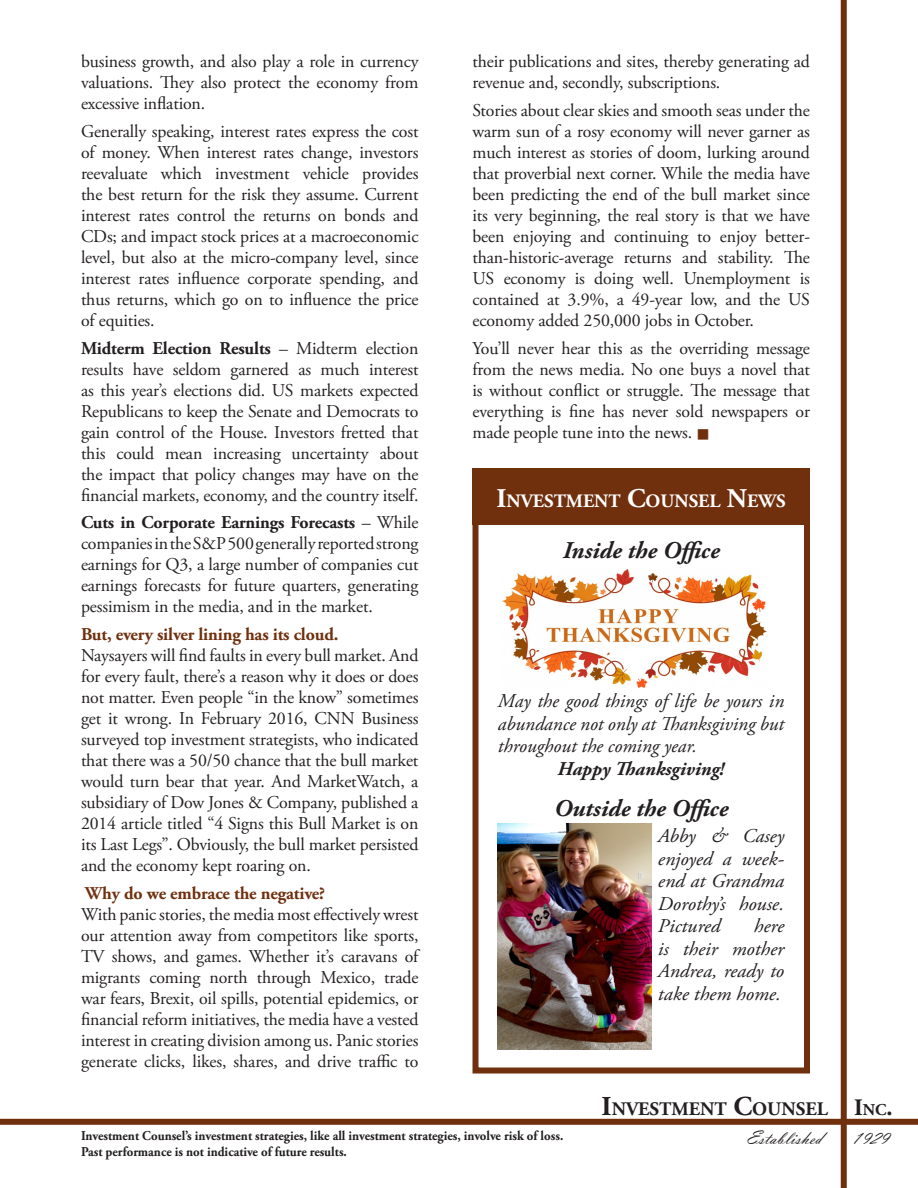
<style>
.page{position:relative;width:918px;height:1188px;background:#fff}
.page>*{position:absolute;margin:0;border:0;box-sizing:border-box;transform-origin:0 0}
.t1{font:italic 700 24px "Adobe Garamond Pro";color:#231f20}
.t2{font:19.8px "Vladimir Script";color:#231f20}
.t3{font:italic 19.5px/22.5px "Adobe Garamond Pro";color:#231f20;text-align:justify;scale:1.04 1}
.t4{font:italic 19.5px/22.5px "Adobe Garamond Pro";color:#231f20;text-align:justify}
.t5{font:italic 700 19.5px "Adobe Garamond Pro";color:#231f20}
.t6{font:700 19.05px "Adobe Garamond Pro";color:#231f20}
.t7{font:700 18.9px "Adobe Garamond Pro";color:#fff}
.t8{font:18px/21px "Adobe Garamond Pro";letter-spacing:-.01em;color:#231f20;text-align:justify}
.t9{font:700 18px "Adobe Garamond Pro";letter-spacing:-.01em;color:#70300e}
.t10{font:700 13.5px "Adobe Garamond Pro";color:#231f20;scale:.95 1}
.s1{font-weight:700}
.s2{color:#70300e}
.s3{font-size:27px}
.s4{font-size:27.3px}
.s5{font-size:23.55px}
.s6{font-size:16.5px}
</style>
<div class="page">
<div style="left:841px;top:0;width:6px;height:1188px;background:#70300e"></div>
<div style="left:0;top:1119px;width:918px;height:6px;background:#70300e"></div>
<div style="left:472px;top:469px;width:338px;height:605px;border:6px solid #70300e"></div>
<div style="left:472px;top:469px;width:338px;height:56px;background:#70300e"></div>
<img style="left:498px;top:824px;width:153px;height:226px">
<img style="left:502px;top:569px;width:264px;height:118px">
<p class="t8" style="left:81px;top:51px;width:339px">business growth, and also play a role in currency valuations. They also protect the economy from excessive inflation.</p>
<p class="t8" style="left:81px;top:121px;width:339px">Generally speaking, interest rates express the cost of money. When interest rates change, investors reevaluate which investment vehicle provides the best return for the risk they assume. Current interest rates control the returns on bonds and CDs; and impact stock prices at a macroeconomic level, but also at the micro-company level, since interest rates influence corporate spending, and thus returns, which go on to influence the price of equities.</p>
<p class="t8" style="left:81px;top:338px;width:339px"><span class="s1">Midterm Election Results</span> – Midterm election results have seldom garnered as much interest as this year’s elections did. US markets expected Republicans to keep the Senate and Democrats to gain control of the House. Investors fretted that this could mean increasing uncertainty about the impact that policy changes may have on the financial markets, economy, and the country itself.</p>
<p class="t8" style="left:81px;top:513px;width:339px"><span class="s1">Cuts in Corporate Earnings Forecasts</span> – While companies in the S&amp;P 500 generally reported strong earnings for Q3, a large number of companies cut earnings forecasts for future quarters, generating pessimism in the media, and in the market.</p>
<p class="t9" style="left:81px;top:624px;width:259px">But, every silver lining has its cloud.</p>
<p class="t8" style="left:81px;top:645px;width:339px">Naysayers will find faults in every bull market. And for every fault, there’s a reason why it does or does not matter. Even people “in the know” sometimes get it wrong. In February 2016, CNN Business surveyed top investment strategists, who indicated that there was a 50/50 chance that the bull market would turn bear that year. And MarketWatch, a subsidiary of Dow Jones &amp; Company, published a 2014 article titled “4 Signs this Bull Market is on its Last Legs”. Obviously, the bull market persisted and the economy kept roaring on.</p>
<p class="t9" style="left:85px;top:883px;width:241px">Why do we embrace the negative?</p>
<p class="t8" style="left:81px;top:904px;width:339px">With panic stories, the media most effectively wrest our attention away from competitors like sports, TV shows, and games. Whether it’s caravans of migrants coming north through Mexico, trade war fears, Brexit, oil spills, potential epidemics, or financial reform initiatives, the media have a vested interest in creating division among us. Panic stories generate clicks, likes, shares, and drive traffic to</p>
<p class="t8" style="left:472px;top:51px;width:339px">their publications and sites, thereby generating ad revenue and, secondly, subscriptions.</p>
<p class="t8" style="left:472px;top:100px;width:339px">Stories about clear skies and smooth seas under the warm sun of a rosy economy will never garner as much interest as stories of doom, lurking around that proverbial next corner. While the media have been predicting the end of the bull market since its very beginning, the real story is that we have been enjoying and continuing to enjoy better&shy;than-historic-average returns and stability. The US economy is doing well. Unemployment is contained at 3.9%, a 49-year low, and the US economy added 250,000 jobs in October.</p>
<p class="t8" style="left:472px;top:338px;width:339px">You’ll never hear this as the overriding message from the news media. No one buys a novel that is without conflict or struggle. The message that everything is fine has never sold newspapers or made people tune into the news. <span class="s2">■</span></p>
<p class="t7" style="left:497px;top:490px;width:291px"><span class="s3">I</span>NVESTMENT <span class="s3">C</span>OUNSEL <span class="s3">N</span>EWS</p>
<p class="t1" style="left:563px;top:537px;width:158px">Inside the Office</p>
<p class="t4" style="left:498px;top:691px;width:288px">May the good things of life be yours in abundance not only at Thanksgiving but throughout the coming year.</p>
<p class="t5" style="left:558px;top:758px;width:168px">Happy Thanksgiving!</p>
<p class="t1" style="left:554px;top:794px;width:176px">Outside the Office</p>
<p class="t3" style="left:658px;top:826px;width:123px">Abby &amp; Casey enjoyed a week&shy;end at Grandma Dorothy’s house.<br>Pictured</p>
<p class="t3" style="left:658px;top:916px;width:123px;text-indent:96px">here is their mother Andrea, ready to take them home.</p>
<p class="t6" style="left:602px;top:1097px;width:292px"><span class="s4">I</span>NVESTMENT <span class="s4">C</span>OUNSEL <span class="s5">I</span><span class="s6">NC</span><span class="s5">.</span></p>
<p class="t10" style="left:81px;top:1127px;width:509px">Investment Counsel’s investment strategies, like all investment strategies, involve risk of loss.</p>
<p class="t2" style="left:747px;top:1126px;width:77px">Established</p>
<p class="t2" style="left:852px;top:1126px;width:38px">1929</p>
<p class="t10" style="left:81px;top:1144px;width:281px">Past performance is not indicative of future results.</p>
</div>
